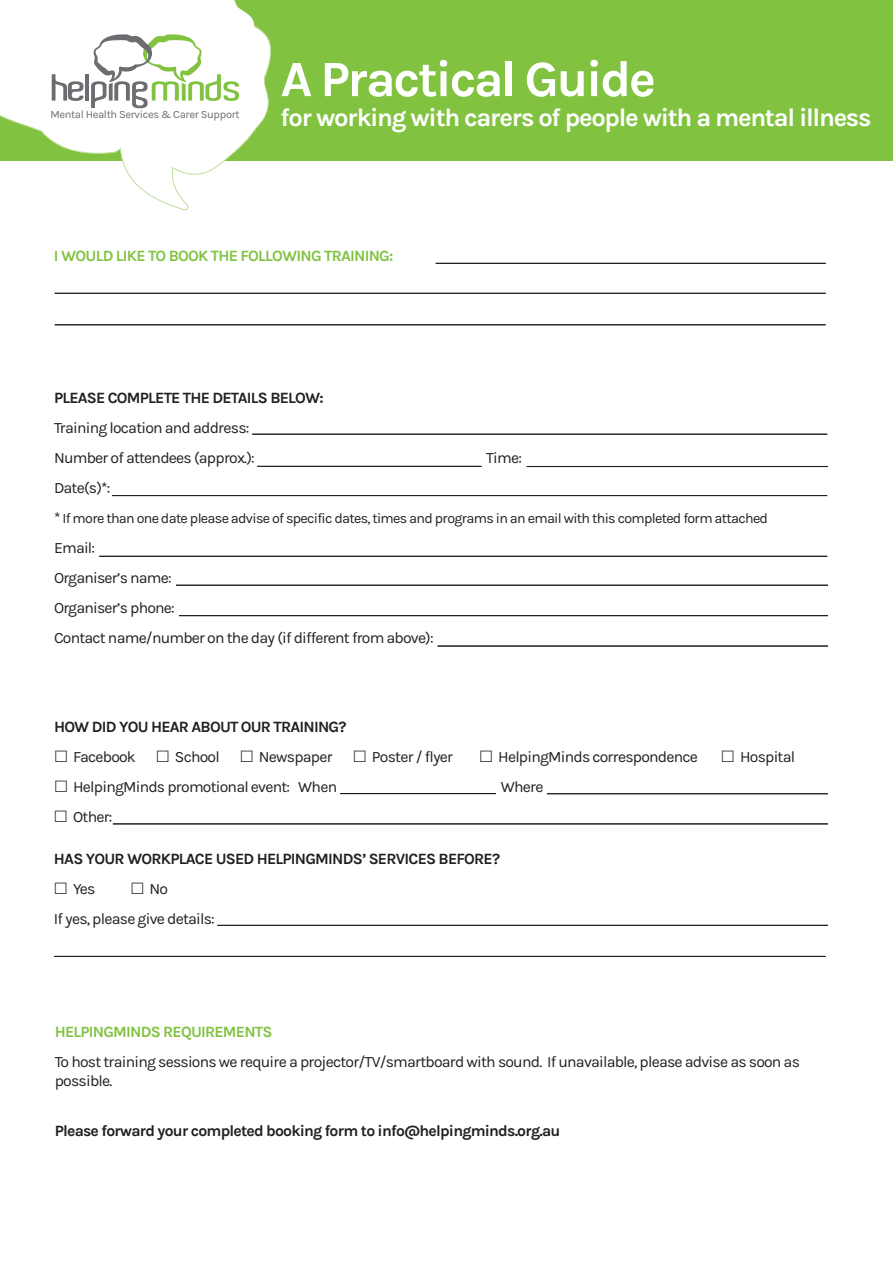
<style>
.page{position:relative;width:893px;height:1263px;background:#fff}
.page>*{position:absolute;margin:0;border:0;box-sizing:border-box;transform-origin:0 0}
.t1{font:700 51px "Karla";letter-spacing:-.05em;color:#fff}
.t2{font:700 25.5px "Karla";letter-spacing:-.05em;color:#fff}
.t3{font:15.75px/30px "Karla";letter-spacing:-.05em;color:#231f20}
.t4{font:700 15.75px "Karla";letter-spacing:-.05em;color:#231f20}
.t5{font:700 15.75px "Karla";letter-spacing:-.05em;color:#81c340}
.t6{font:14.25px "Karla";letter-spacing:-.05em;color:#231f20}
.t7{font:11.1px "Karla";letter-spacing:-.035em;color:#6c6d70}
.s1{font-size:15.75px}
</style>
<div class="page">
<hr style="left:55px;top:293px;width:771px;height:1px;background:#231f20">
<hr style="left:252px;top:434px;width:575px;height:1px;background:#231f20">
<hr style="left:257px;top:466px;width:224px;height:1px;background:#231f20">
<hr style="left:527px;top:466px;width:301px;height:1px;background:#231f20">
<hr style="left:112px;top:495px;width:715px;height:1px;background:#231f20">
<hr style="left:99px;top:556px;width:728px;height:1px;background:#231f20">
<hr style="left:176px;top:585px;width:652px;height:1px;background:#231f20">
<hr style="left:179px;top:615px;width:649px;height:1px;background:#231f20">
<hr style="left:438px;top:646px;width:390px;height:1px;background:#231f20">
<hr style="left:55px;top:324px;width:771px;height:1px;background:#231f20">
<hr style="left:55px;top:325px;width:771px;height:1px;background:#231f20">
<hr style="left:436px;top:263px;width:390px;height:1px;background:#231f20">
<hr style="left:113px;top:823px;width:715px;height:1px;background:#231f20">
<hr style="left:113px;top:824px;width:715px;height:1px;background:#231f20">
<hr style="left:217px;top:925px;width:611px;height:1px;background:#231f20">
<hr style="left:340px;top:793px;width:156px;height:1px;background:#231f20">
<hr style="left:547px;top:793px;width:281px;height:1px;background:#231f20">
<hr style="left:54px;top:956px;width:772px;height:1px;background:#231f20">
<div style="left:0;top:0;width:893px;height:161px;background:#81c340"></div>
<svg style="left:126px;top:24px;width:145px;height:186px"></svg>
<svg style="left:0;top:0;width:254px;height:170px;background:#ebf2e4"></svg>
<p class="t7" style="left:50px;top:109px;width:191px">Mental Health Services &amp; Carer Support</p>
<h1 class="t1" style="left:280px;top:50px;width:377px">A Practical Guide</h1>
<h2 class="t2" style="left:280px;top:103px;width:593px">for working with carers of people with a mental illness</h2>
<p class="t5" style="left:54px;top:247px;width:341px">I WOULD LIKE TO BOOK THE FOLLOWING TRAINING:</p>
<p class="t4" style="left:54px;top:389px;width:271px">PLEASE COMPLETE THE DETAILS BELOW:</p>
<p class="t3" style="left:54px;top:413px;width:202px">Training location and address:<br>Number of attendees (approx.):</p>
<p class="t3" style="left:486px;top:443px;width:37px">Time:</p>
<p class="t3" style="left:54px;top:473px;width:58px">Date(s)*:</p>
<p class="t6" style="left:54px;top:511px;width:716px"><span class="s1">*</span> If more than one date please advise of specific dates, times and programs in an email with this completed form attached</p>
<p class="t3" style="left:54px;top:533px;width:381px">Email:<br>Organiser’s name:<br>Organiser’s phone:<br>Contact name/number on the day (if different from above):</p>
<p class="t4" style="left:54px;top:717px;width:294px">HOW DID YOU HEAR ABOUT OUR TRAINING?</p>
<p class="t3" style="left:73px;top:741px;width:64px">Facebook</p>
<p class="t3" style="left:175px;top:741px;width:46px">School</p>
<p class="t3" style="left:259px;top:741px;width:75px">Newspaper</p>
<p class="t3" style="left:372px;top:741px;width:83px">Poster / flyer</p>
<p class="t3" style="left:498px;top:741px;width:201px">HelpingMinds correspondence</p>
<p class="t3" style="left:740px;top:741px;width:57px">Hospital</p>
<p class="t3" style="left:73px;top:771px;width:265px">HelpingMinds promotional event: When</p>
<p class="t3" style="left:501px;top:771px;width:44px">Where</p>
<p class="t3" style="left:73px;top:801px;width:41px">Other:</p>
<p class="t4" style="left:54px;top:849px;width:448px">HAS YOUR WORKPLACE USED HELPINGMINDS’ SERVICES BEFORE?</p>
<p class="t3" style="left:73px;top:874px;width:24px">Yes</p>
<p class="t3" style="left:54px;top:874px;width:162px;text-indent:96px">No<br>If yes, please give details:</p>
<p class="t5" style="left:55px;top:1022px;width:219px">HELPINGMINDS REQUIREMENTS</p>
<p class="t3" style="left:55px;top:1052px;width:747px;line-height:19.5px">To host training sessions we require a projector/TV/smartboard with sound. If unavailable, please advise as soon as possible.</p>
<p class="t4" style="left:55px;top:1121px;width:507px">Please forward your completed booking form to info@helpingminds.org.au</p>
</div>
